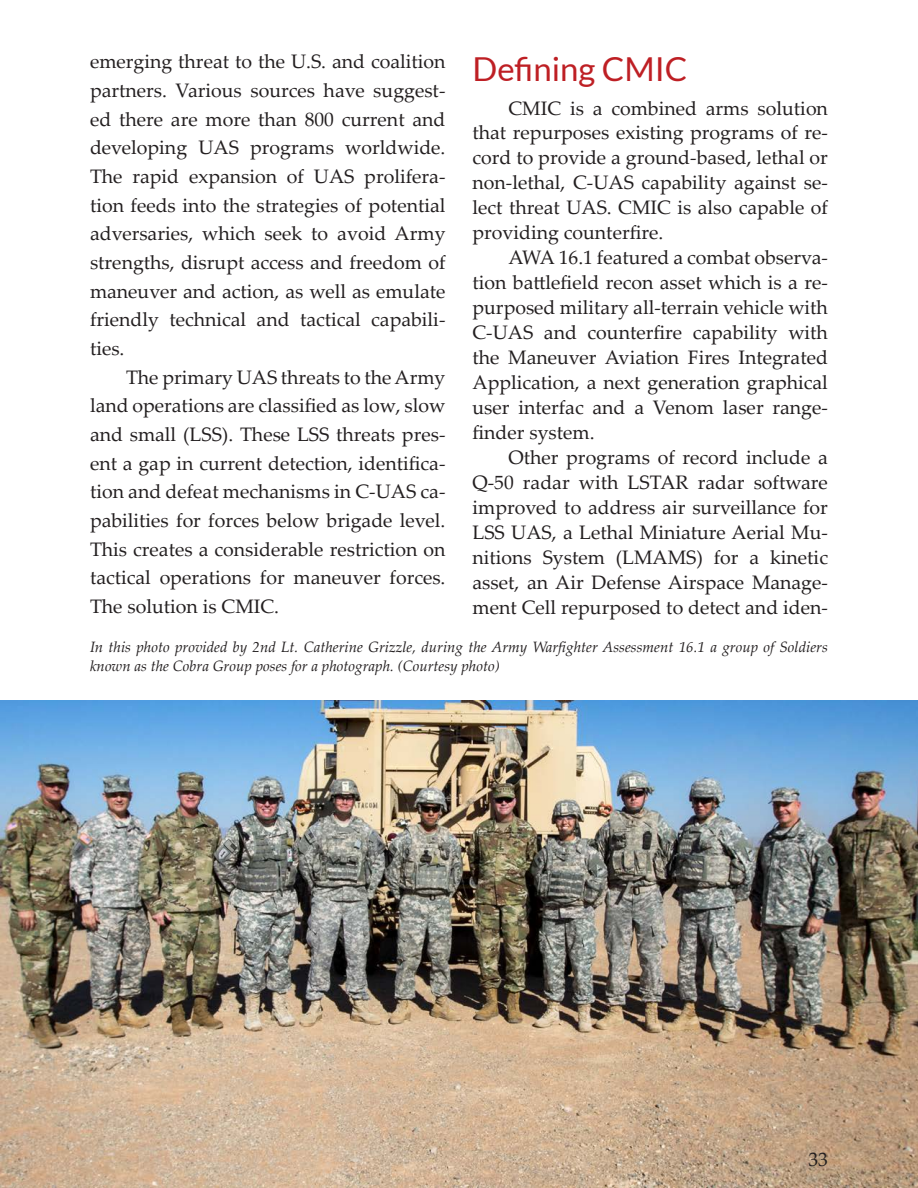
<style>
.page{position:relative;width:918px;height:1188px;background:#fff}
.page>*{position:absolute;margin:0;border:0;box-sizing:border-box;transform-origin:0 0}
.Grizzle_Section_Head{font:33px "Lato";color:#be1f24}
.Body{font:19.5px/28.7px "Palatino Linotype";color:#231f20;text-align:justify}
.Page_Numbers{font:19.5px "Palatino Linotype";color:#231f20}
.t1{font:italic 15px/19.5px "Palatino Linotype";color:#231f20}
</style>
<div class="page">
<img style="left:0;top:701px;width:918px;height:487px">
<p class="Body" style="left:90px;top:47px;width:357px">emerging threat to the U.S. and coalition partners. Various sources have suggest&shy;ed there are more than 800 current and developing UAS programs worldwide.<br>The rapid expansion of UAS prolifera&shy;tion feeds into the strategies of potential adversaries, which seek to avoid Army strengths, disrupt access and freedom of maneuver and action, as well as emulate friendly technical and tactical capabili&shy;ties.</p>
<p class="Body" style="left:90px;top:362px;width:357px;text-indent:36px">The primary UAS threats to the Army land operations are classified as low, slow and small (LSS). These LSS threats pres&shy;ent a gap in current detection, identifica&shy;tion and defeat mechanisms in C-UAS ca&shy;pabilities for forces below brigade level.<br>This creates a considerable restriction on tactical operations for maneuver forces.<br>The solution is CMIC.</p>
<p class="Grizzle_Section_Head" style="left:472px;top:50px;width:217px">Defining CMIC</p>
<p class="Body" style="left:473px;top:95px;width:357px;line-height:24.9px;text-indent:36px">CMIC is a combined arms solution that repurposes existing programs of re&shy;cord to provide a ground-based, lethal or non-lethal, C-UAS capability against se&shy;lect threat UAS. CMIC is also capable of providing counterfire.</p>
<p class="Body" style="left:473px;top:244px;width:357px;line-height:24.9px;text-indent:36px">AWA 16.1 featured a combat observa&shy;tion battlefield recon asset which is a re&shy;purposed military all-terrain vehicle with C-UAS and counterfire capability with the Maneuver Aviation Fires Integrated Application, a next generation graphical user interfac and a Venom laser range&shy;finder system.</p>
<p class="Body" style="left:473px;top:444px;width:357px;line-height:24.9px;text-indent:36px">Other programs of record include a Q-50 radar with LSTAR radar software improved to address air surveillance for LSS UAS, a Lethal Miniature Aerial Mu&shy;nitions System (LMAMS) for a kinetic asset, an Air Defense Airspace Manage&shy;ment Cell repurposed to detect and iden-</p>
<p class="t1" style="left:90px;top:636px;width:739px">In this photo provided by 2nd Lt. Catherine Grizzle, during the Army Warfighter Assessment 16.1 a group of Soldiers known as the Cobra Group poses for a photograph. (Courtesy photo)</p>
<p class="Page_Numbers" style="left:808px;top:1146px;width:21px">33</p>
</div>
